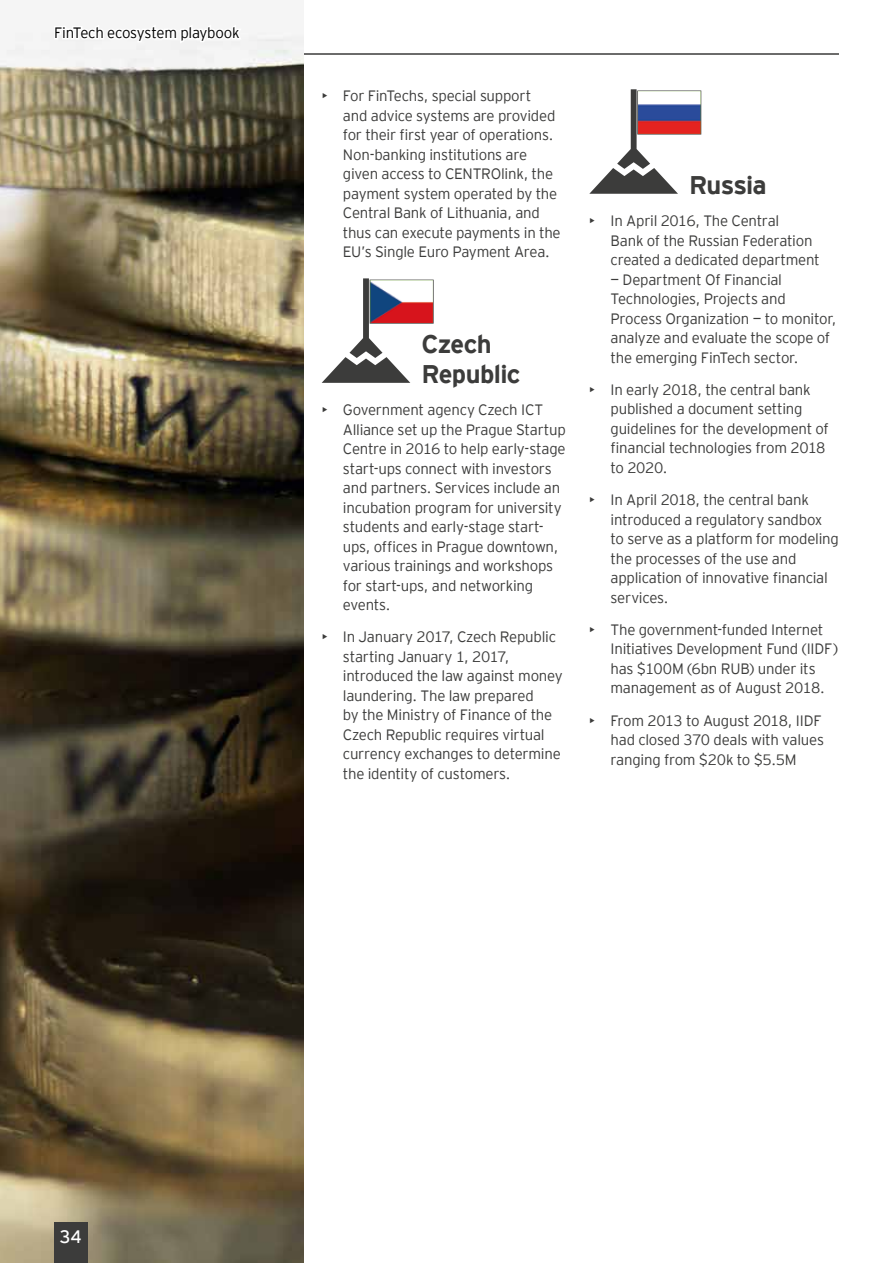
<style>
.page{position:relative;width:893px;height:1263px;background:#fff}
.page>*{position:absolute;margin:0;border:0;box-sizing:border-box;transform-origin:0 0}
.t1{font:700 25.5px/30px "EY Interstate";letter-spacing:-.03em;color:#3c3c3b}
.t2{font:18px "EY Interstate";color:#fff}
.t3{font:300 15px/19.5px "EY Interstate";letter-spacing:-.02em;color:#3c3c3b}
.t4{font:300 15px "EY Interstate";letter-spacing:-.015em;color:#000}
</style>
<div class="page">
<hr style="left:0;top:53px;width:839px;height:2px;background:#3c3c3b">
<svg style="left:322px;top:278px;width:111px;height:105px"></svg>
<img style="left:370px;top:280px;width:63px;height:43px">
<svg style="left:589px;top:89px;width:111px;height:105px"></svg>
<img style="left:638px;top:91px;width:62px;height:43px">
<img style="left:0;top:32px;width:304px;height:1231px">
<div style="left:54px;top:1222px;width:33px;height:41px;background:#3c3c3b"></div>
<svg style="left:53px;top:32px;width:192px;height:14px"></svg>
<p class="t4" style="left:54px;top:22px;width:187px">FinTech ecosystem playbook</p>
<p class="t3" style="left:343px;top:85px;width:219px;text-indent:-21px">• For FinTechs, special support<br>and advice systems are provided for their first year of operations.<br>Non-banking institutions are given access to CENTROlink, the payment system operated by the<br>Central Bank of Lithuania, and thus can execute payments in the<br>EU’s Single Euro Payment Area.</p>
<h1 class="t1" style="left:421px;top:327px;width:101px">Czech<br>Republic</h1>
<p class="t3" style="left:343px;top:399px;width:224px;text-indent:-21px">• Government agency Czech ICT<br>Alliance set up the Prague Startup<br>Centre in 2016 to help early-stage start-ups connect with investors and partners. Services include an incubation program for university students and early-stage start&shy;ups, offices in Prague downtown, various trainings and workshops for start-ups, and networking events.</p>
<p class="t3" style="left:343px;top:626px;width:221px;text-indent:-21px">• In January 2017, Czech Republic starting January 1, 2017, introduced the law against money laundering. The law prepared<br>by the Ministry of Finance of the<br>Czech Republic requires virtual currency exchanges to determine the identity of customers.</p>
<h1 class="t1" style="left:689px;top:168px;width:79px">Russia</h1>
<p class="t3" style="left:611px;top:210px;width:211px;text-indent:-21px">• In April 2016, The Central<br>Bank of the Russian Federation created a dedicated department</p>
<p class="t3" style="left:611px;top:269px;width:228px">— Department Of Financial<br>Technologies, Projects and<br>Process Organization — to monitor, analyze and evaluate the scope of the emerging FinTech sector.</p>
<p class="t3" style="left:611px;top:379px;width:220px;text-indent:-21px">• In early 2018, the central bank published a document setting guidelines for the development of financial technologies from 2018 to 2020.</p>
<p class="t3" style="left:611px;top:489px;width:230px;text-indent:-21px">• In April 2018, the central bank introduced a regulatory sandbox to serve as a platform for modeling the processes of the use and application of innovative financial services.</p>
<p class="t3" style="left:611px;top:619px;width:229px;text-indent:-21px">• The government-funded Internet<br>Initiatives Development Fund (IIDF) has $100M (6bn RUB) under its management as of August 2018.</p>
<p class="t3" style="left:611px;top:710px;width:215px;text-indent:-21px">• From 2013 to August 2018, IIDF had closed 370 deals with values ranging from $20k to $5.5M</p>
<p class="t2" style="left:60px;top:1224px;width:23px">34</p>
</div>
